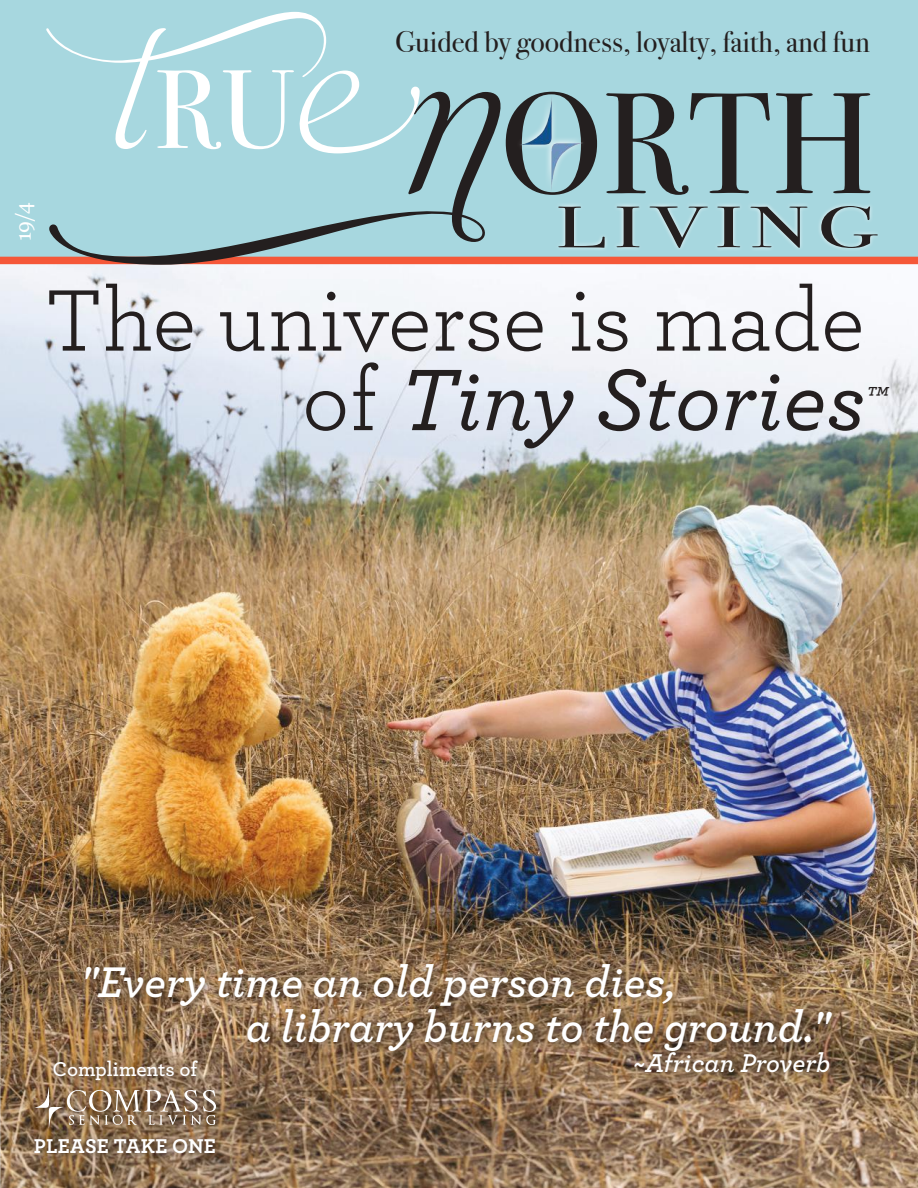
<style>
.page{position:relative;width:918px;height:1188px;background:#fff}
.page>*{position:absolute;margin:0;border:0;box-sizing:border-box;transform-origin:0 0}
.t1{font:143.85px "Bodoni Svty Two ITCTT";color:#241f1f}
.t2{font:91.5px/79.5px "Archer Pro";letter-spacing:-.005em;color:#241f1f;text-align:right}
.t3{font:58.5px "Bodoni Svty Two ITCTT";letter-spacing:.1em;color:#241f1f;scale:1.5 1}
.t4{font:italic 600 45px/45px "Archer Pro";color:#fff}
.t5{font:italic 500 34.95px "Archer Pro";color:#241f1f}
.t6{font:30px "Bodoni Svty Two ITCTT";color:#241f1f}
.t7{font:italic 600 27px "Archer Pro";color:#fff}
.t8{font:700 21px "Archer Pro";letter-spacing:.01em;color:#fff}
.t9{font:600 21px "Archer Pro";letter-spacing:-.01em;color:#fff}
.t10{font:21px "Georgia";color:#fff}
.s1{font-family:"Aphrodite Slim Pro";font-size:195.75px}
.s2{font-weight:500;font-style:italic}
</style>
<div class="page">
<img style="left:0;top:264px;width:918px;height:924px">
<div style="left:80px;top:958px;width:762px;height:124px;background:#241f1f;opacity:.65"></div>
<div style="left:0;top:0;width:918px;height:262px;background:#a7d7df"></div>
<div style="left:0;top:257px;width:918px;height:7px;background:#f55839"></div>
<img style="left:521px;top:99px;width:61px;height:90px">
<div style="left:555px;top:202px;width:327px;height:50px;background:#fff;opacity:.87"></div>
<div style="left:30px;top:1133px;width:195px;height:30px;background:#241f1f;opacity:.75"></div>
<div style="left:31px;top:1082px;width:195px;height:56px;background:#241f1f;opacity:.75"></div>
<svg style="left:34px;top:1084px;width:182px;height:46px;background:#978068"></svg>
<div style="left:48px;top:1055px;width:159px;height:35px;background:#241f1f;opacity:.75"></div>
<p class="t10" style="left:8px;top:241px;width:40px;rotate:-90deg">19/4</p>
<h1 class="t1" style="left:109px;top:26px;width:776px"><sup>t</sup><sup>RU</sup><sup>e</sup><span class="s1">n</span>ORTH</h1>
<p class="t6" style="left:395px;top:17px;width:476px">Guided by goodness, loyalty, faith, and fun</p>
<h3 class="t3" style="left:556px;top:179px;width:215px">LIVING</h3>
<h2 class="t2" style="left:45px;top:276px;width:822px">The universe is made of <span class="s2">Tiny Stories</span></h2>
<p class="t5" style="left:865px;top:373px;width:24px">™</p>
<p class="t4" style="left:246px;top:956px;width:586px;text-indent:-165px">"Every time an old person dies,<br>a library burns to the ground."</p>
<p class="t7" style="left:633px;top:1042px;width:199px">~African Proverb</p>
<p class="t9" style="left:53px;top:1053px;width:146px">Compliments of</p>
<p class="t8" style="left:34px;top:1129px;width:184px">PLEASE TAKE ONE</p>
</div>
